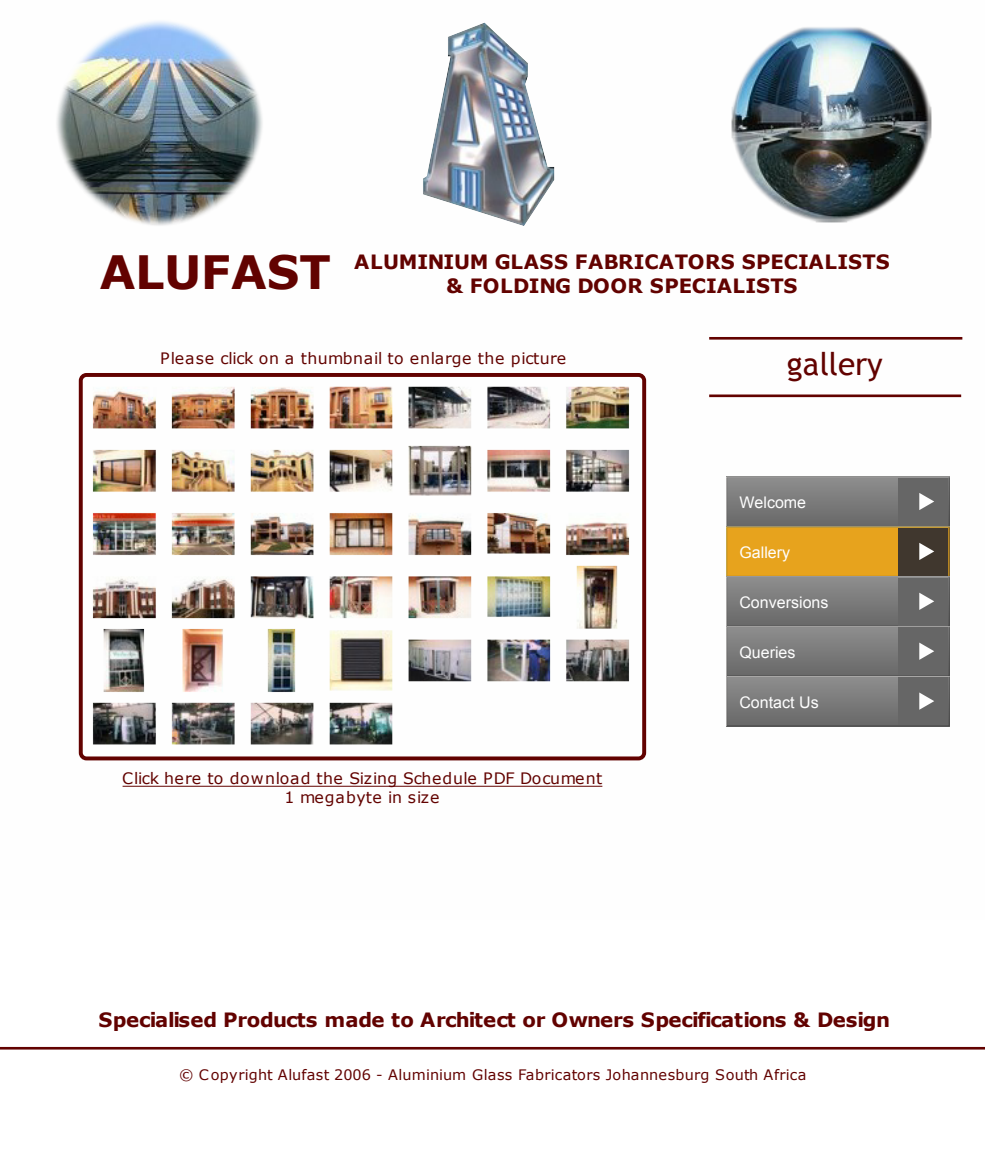
<style>
.page{position:relative;width:985px;height:1161px;background:#fff}
.page>*{position:absolute;margin:0;border:0;box-sizing:border-box;transform-origin:0 0}
.t1{font:700 45.85px "Verdana";letter-spacing:-.005em;color:#620200}
.t2{font:31.5px "Trebuchet MS";letter-spacing:-.005em;color:#620200}
.t3{font:700 19.6px "Verdana";letter-spacing:-.03em;color:#620200}
.t4{font:700 19.6px/23.6px "Verdana";letter-spacing:.01em;color:#620200;text-align:center}
.t5{font:15.92px "Arial";color:#fefefe}
.t6{font:15.75px/18.4px "Verdana";letter-spacing:.03em;color:#620200;text-align:center}
.t7{font:14.35px "Verdana";letter-spacing:.015em;color:#620200}
</style>
<div class="page">
<hr style="left:709px;top:337px;width:253px;height:2px;background:#620200">
<hr style="left:709px;top:394px;width:252px;height:3px;background:#620200">
<img style="left:731px;top:27px;width:201px;height:196px">
<img style="left:56px;top:21px;width:207px;height:205px">
<img style="left:423px;top:23px;width:131px;height:203px">
<hr style="left:0;top:1046px;width:984px;height:3px;background:#620200">
<svg style="left:726px;top:476px;width:223px;height:250px;background:#877c67"></svg>
<hr style="left:122px;top:785px;width:480px;height:1px;background:#620200">
<div style="left:79px;top:373px;width:567px;height:387px;border:4px solid #620200;border-radius:6px"></div>
<img style="left:85px;top:377px;width:552px;height:368px">
<h1 class="t1" style="left:100px;top:254px;width:232px">ALUFAST</h1>
<p class="t4" style="left:354px;top:252px;width:537px">ALUMINIUM GLASS FABRICATORS SPECIALISTS &amp; FOLDING DOOR SPECIALISTS</p>
<p class="t6" style="left:160px;top:350px;width:407px">Please click on a thumbnail to enlarge the picture</p>
<p class="t6" style="left:122px;top:770px;width:481px">Click here to download the Sizing Schedule PDF Document<br>1 megabyte in size</p>
<h2 class="t2" style="left:786px;top:351px;width:97px">gallery</h2>
<p class="t5" style="left:739px;top:496px;width:68px">Welcome</p>
<p class="t5" style="left:739px;top:546px;width:52px">Gallery</p>
<p class="t5" style="left:739px;top:596px;width:91px">Conversions</p>
<p class="t5" style="left:739px;top:646px;width:58px">Queries</p>
<p class="t5" style="left:739px;top:696px;width:81px">Contact Us</p>
<p class="t3" style="left:98px;top:1011px;width:793px">Specialised Products made to Architect or Owners Specifications &amp; Design</p>
<p class="t7" style="left:179px;top:1068px;width:628px">© Copyright Alufast 2006 - Aluminium Glass Fabricators Johannesburg South Africa</p>
</div>
